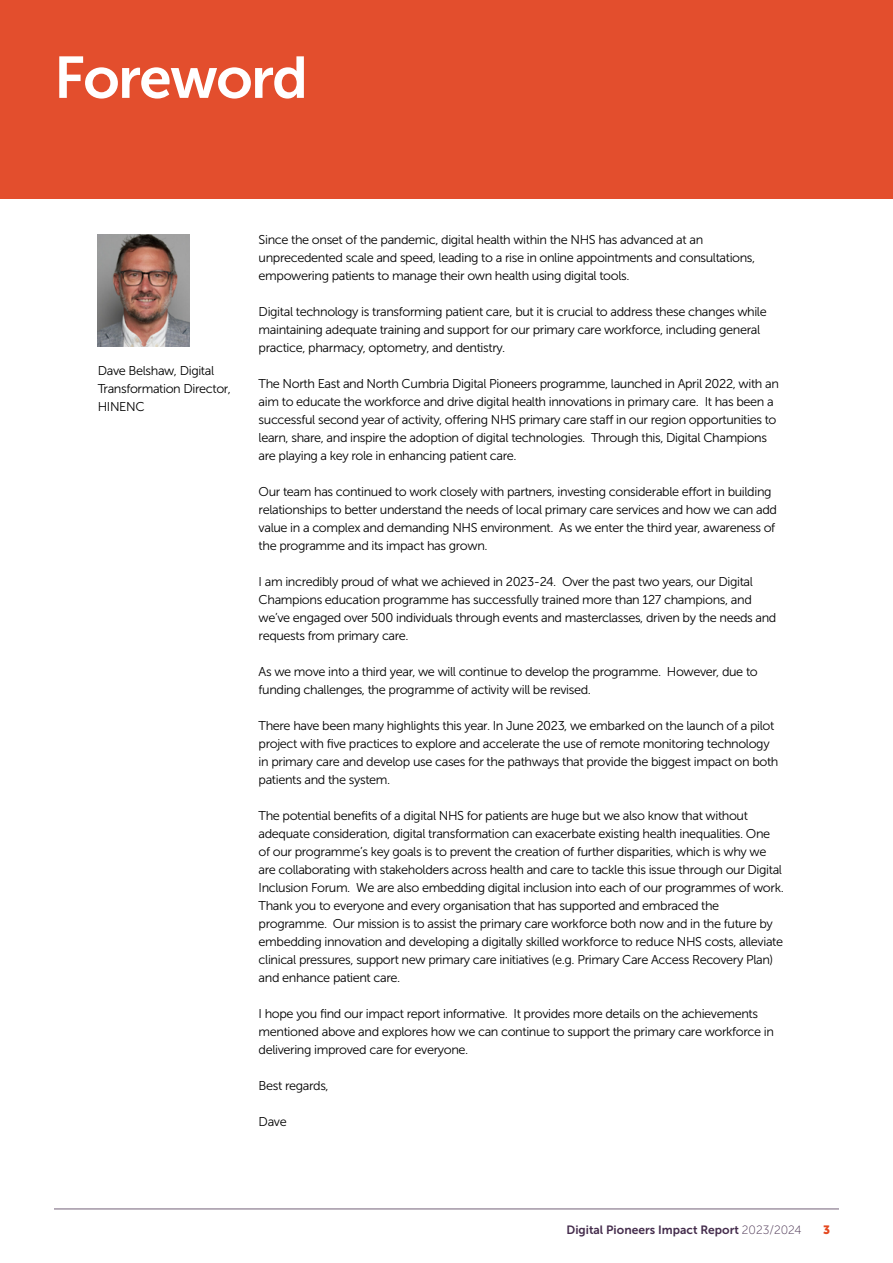
<style>
.page{position:relative;width:893px;height:1263px;background:#fff}
.page>*{position:absolute;margin:0;border:0;box-sizing:border-box;transform-origin:0 0}
.t1{font:58.5px "Museo Sans 700";letter-spacing:-.03em;color:#fff}
.t2{font:12.75px/18px "Museo Sans 300";letter-spacing:-.03em;color:#000}
.t3{font:12px "Museo Sans 700";color:#442c4c}
.t4{font:12px "Museo Sans 900";color:#e44920}
.s1{font-family:"Museo Sans 100"}
</style>
<div class="page">
<div style="left:0;top:0;width:893px;height:198px;background:#e34e2d"></div>
<img style="left:98px;top:234px;width:92px;height:113px">
<hr style="left:54px;top:1208px;width:785px;height:2px;background:#a195a5">
<h1 class="t1" style="left:54px;top:45px;width:255px">Foreword</h1>
<p class="t2" style="left:98px;top:362px;width:134px">Dave Belshaw, Digital<br>Transformation Director,<br>HINENC</p>
<p class="t2" style="left:259px;top:230px;width:498px">Since the onset of the pandemic, digital health within the NHS has advanced at an unprecedented scale and speed, leading to a rise in online appointments and consultations, empowering patients to manage their own health using digital tools.</p>
<p class="t2" style="left:259px;top:302px;width:510px">Digital technology is transforming patient care, but it is crucial to address these changes while maintaining adequate training and support for our primary care workforce, including general practice, pharmacy, optometry, and dentistry.</p>
<p class="t2" style="left:259px;top:374px;width:522px">The North East and North Cumbria Digital Pioneers programme, launched in April 2022, with an aim to educate the workforce and drive digital health innovations in primary care. It has been a successful second year of activity, offering NHS primary care staff in our region opportunities to learn, share, and inspire the adoption of digital technologies. Through this, Digital Champions are playing a key role in enhancing patient care.</p>
<p class="t2" style="left:259px;top:482px;width:520px">Our team has continued to work closely with partners, investing considerable effort in building relationships to better understand the needs of local primary care services and how we can add value in a complex and demanding NHS environment. As we enter the third year, awareness of the programme and its impact has grown.</p>
<p class="t2" style="left:259px;top:572px;width:519px">I am incredibly proud of what we achieved in 2023-24. Over the past two years, our Digital Champions education programme has successfully trained more than 127 champions, and we’ve engaged over 500 individuals through events and masterclasses, driven by the needs and requests from primary care.</p>
<p class="t2" style="left:259px;top:662px;width:501px">As we move into a third year, we will continue to develop the programme. However, due to funding challenges, the programme of activity will be revised.</p>
<p class="t2" style="left:259px;top:716px;width:521px">There have been many highlights this year. In June 2023, we embarked on the launch of a pilot project with five practices to explore and accelerate the use of remote monitoring technology in primary care and develop use cases for the pathways that provide the biggest impact on both patients and the system.</p>
<p class="t2" style="left:259px;top:806px;width:527px">The potential benefits of a digital NHS for patients are huge but we also know that without adequate consideration, digital transformation can exacerbate existing health inequalities. One of our programme’s key goals is to prevent the creation of further disparities, which is why we are collaborating with stakeholders across health and care to tackle this issue through our Digital Inclusion Forum. We are also embedding digital inclusion into each of our programmes of work.<br>Thank you to everyone and every organisation that has supported and embraced the programme. Our mission is to assist the primary care workforce both now and in the future by embedding innovation and developing a digitally skilled workforce to reduce NHS costs, alleviate clinical pressures, support new primary care initiatives (e.g. Primary Care Access Recovery Plan) and enhance patient care.</p>
<p class="t2" style="left:259px;top:1004px;width:517px">I hope you find our impact report informative. It provides more details on the achievements mentioned above and explores how we can continue to support the primary care workforce in delivering improved care for everyone.</p>
<p class="t2" style="left:259px;top:1076px;width:72px">Best regards,</p>
<p class="t2" style="left:259px;top:1112px;width:30px">Dave</p>
<p class="t3" style="left:566px;top:1223px;width:237px">Digital Pioneers Impact Report <span class="s1">2023/2024</span></p>
<p class="t4" style="left:823px;top:1223px;width:9px">3</p>
</div>
